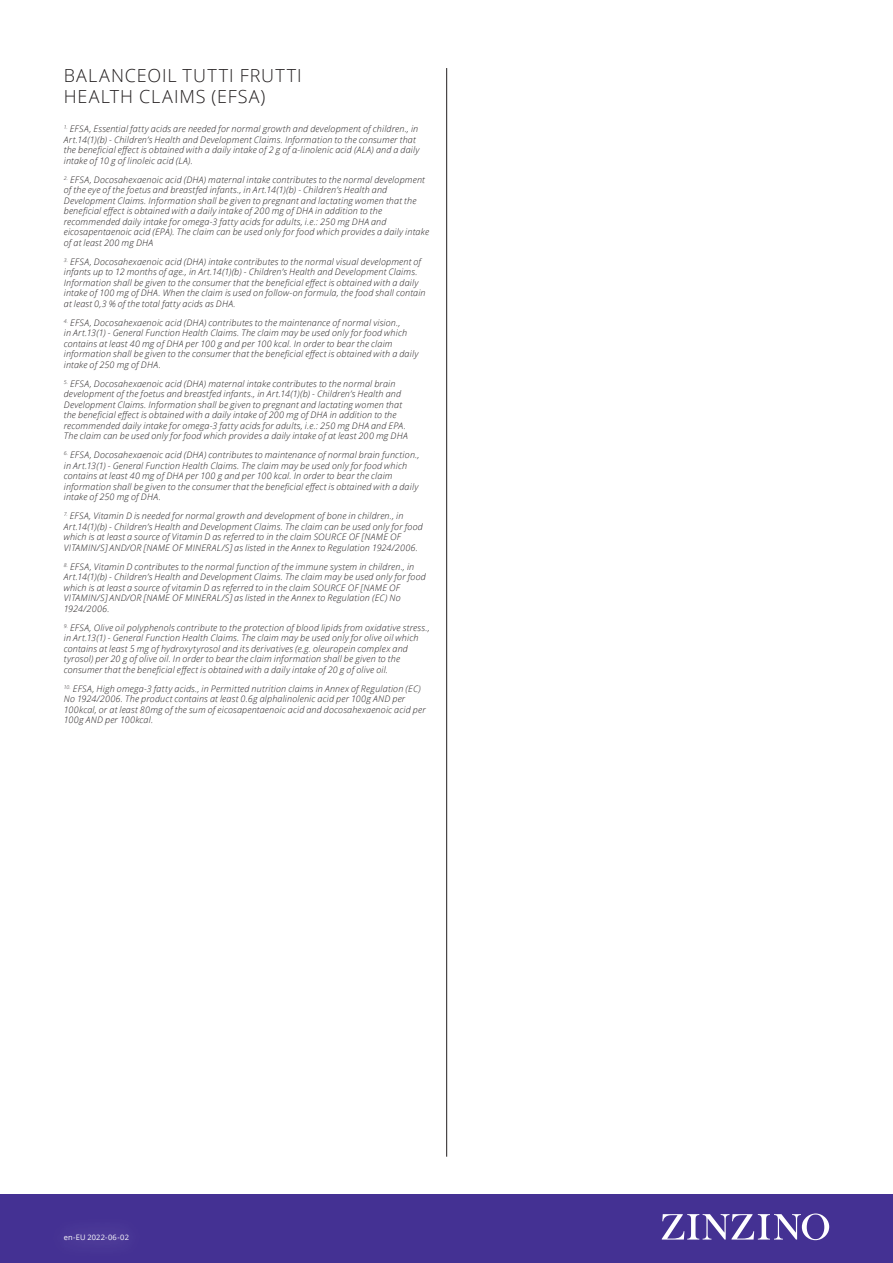
<style>
.page{position:relative;width:893px;height:1263px;background:#fff}
.page>*{position:absolute;margin:0;border:0;box-sizing:border-box;transform-origin:0 0}
.Sub-heading_12_14{font:300 18px/21px "Open Sans";letter-spacing:.06em;color:#231f20}
.EFSA_6_7{font:italic 300 9px/10.5px "Open Sans";letter-spacing:.02em;color:#231f20}
.t1{font:7.5px "Open Sans";letter-spacing:.02em;color:#fff}
</style>
<div class="page">
<div style="left:0;top:1194px;width:893px;height:69px;background:#443193"></div>
<svg style="left:662px;top:1213px;width:167px;height:27px"></svg>
<hr style="left:446px;top:68px;width:1px;height:1089px;background:#231f20">
<p class="Sub-heading_12_14" style="left:64px;top:64px;width:240px">BALANCEOIL TUTTI FRUTTI<br>HEALTH CLAIMS (EFSA)</p>
<p class="EFSA_6_7" style="left:64px;top:123px;width:357px"><sup>1.</sup> EFSA, Essential fatty acids are needed for normal growth and development of children., in Art.14(1)(b) - Children’s Health and Development Claims. Information to the consumer that the beneficial effect is obtained with a daily intake of 2 g of α-linolenic acid (ALA) and a daily intake of 10 g of linoleic acid (LA).</p>
<p class="EFSA_6_7" style="left:64px;top:174px;width:367px"><sup>2.</sup> EFSA, Docosahexaenoic acid (DHA) maternal intake contributes to the normal development of the eye of the foetus and breastfed infants., in Art.14(1)(b) - Children’s Health and Development Claims. Information shall be given to pregnant and lactating women that the beneficial effect is obtained with a daily intake of 200 mg of DHA in addition to the recommended daily intake for omega-3 fatty acids for adults, i.e.: 250 mg DHA and eicosapentaenoic acid (EPA). The claim can be used only for food which provides a daily intake of at least 200 mg DHA</p>
<p class="EFSA_6_7" style="left:64px;top:256px;width:363px"><sup>3.</sup> EFSA, Docosahexaenoic acid (DHA) intake contributes to the normal visual development of infants up to 12 months of age., in Art.14(1)(b) - Children’s Health and Development Claims.<br>Information shall be given to the consumer that the beneficial effect is obtained with a daily intake of 100 mg of DHA. When the claim is used on follow-on formula, the food shall contain at least 0,3 % of the total fatty acids as DHA.</p>
<p class="EFSA_6_7" style="left:64px;top:317px;width:356px"><sup>4.</sup> EFSA, Docosahexaenoic acid (DHA) contributes to the maintenance of normal vision.,<br>in Art.13(1) - General Function Health Claims. The claim may be used only for food which contains at least 40 mg of DHA per 100 g and per 100 kcal. In order to bear the claim information shall be given to the consumer that the beneficial effect is obtained with a daily intake of 250 mg of DHA.</p>
<p class="EFSA_6_7" style="left:64px;top:378px;width:345px"><sup>5.</sup> EFSA, Docosahexaenoic acid (DHA) maternal intake contributes to the normal brain development of the foetus and breastfed infants., in Art.14(1)(b) - Children’s Health and Development Claims. Information shall be given to pregnant and lactating women that the beneficial effect is obtained with a daily intake of 200 mg of DHA in addition to the recommended daily intake for omega-3 fatty acids for adults, i.e.: 250 mg DHA and EPA.<br>The claim can be used only for food which provides a daily intake of at least 200 mg DHA</p>
<p class="EFSA_6_7" style="left:64px;top:449px;width:357px"><sup>6.</sup> EFSA, Docosahexaenoic acid (DHA) contributes to maintenance of normal brain function., in Art.13(1) - General Function Health Claims. The claim may be used only for food which contains at least 40 mg of DHA per 100 g and per 100 kcal. In order to bear the claim information shall be given to the consumer that the beneficial effect is obtained with a daily intake of 250 mg of DHA.</p>
<p class="EFSA_6_7" style="left:64px;top:510px;width:361px"><sup>7.</sup> EFSA, Vitamin D is needed for normal growth and development of bone in children., in Art.14(1)(b) - Children’s Health and Development Claims. The claim can be used only for food which is at least a source of Vitamin D as referred to in the claim SOURCE OF [NAME OF VITAMIN/S] AND/OR [NAME OF MINERAL/S] as listed in the Annex to Regulation 1924/2006.</p>
<p class="EFSA_6_7" style="left:64px;top:561px;width:364px"><sup>8.</sup> EFSA, Vitamin D contributes to the normal function of the immune system in children., in Art.14(1)(b) - Children’s Health and Development Claims. The claim may be used only for food which is at least a source of vitamin D as referred to in the claim SOURCE OF [NAME OF VITAMIN/S] AND/OR [NAME OF MINERAL/S] as listed in the Annex to Regulation (EC) No 1924/2006.</p>
<p class="EFSA_6_7" style="left:64px;top:622px;width:367px"><sup>9.</sup> EFSA, Olive oil polyphenols contribute to the protection of blood lipids from oxidative stress., in Art.13(1) - General Function Health Claims. The claim may be used only for olive oil which contains at least 5 mg of hydroxytyrosol and its derivatives (e.g. oleuropein complex and tyrosol) per 20 g of olive oil. In order to bear the claim information shall be given to the consumer that the beneficial effect is obtained with a daily intake of 20 g of olive oil.</p>
<p class="EFSA_6_7" style="left:64px;top:683px;width:363px"><sup>10.</sup> EFSA, High omega-3 fatty acids., in Permitted nutrition claims in Annex of Regulation (EC)<br>No 1924/2006. The product contains at least 0.6g alphalinolenic acid per 100g AND per 100kcal, or at least 80mg of the sum of eicosapentaenoic acid and docosahexaenoic acid per 100g AND per 100kcal.</p>
<p class="t1" style="left:64px;top:1232px;width:67px">en-EU 2022-06-02</p>
</div>
